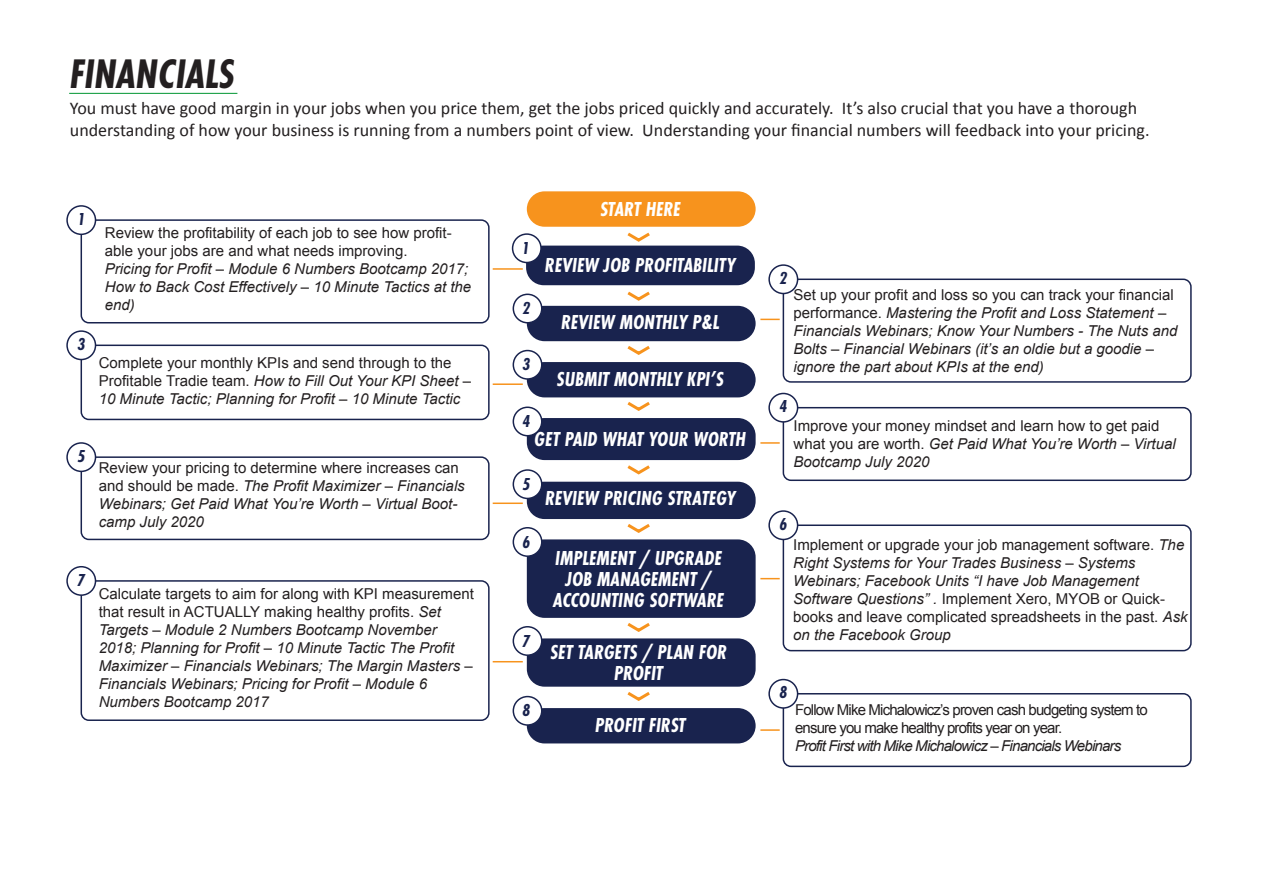
<style>
.page{position:relative;width:1263px;height:893px;background:#fff}
.page>*{position:absolute;margin:0;border:0;box-sizing:border-box;transform-origin:0 0}
.t1{font:italic 700 42.9px "Futura PT Cond";color:#231f20}
.t2{font:italic 700 21px/21px "Futura PT Cond";color:#fff;text-align:center}
.t3{font:18px/21.6px "Calibri";color:#231f20}
.t4{font:italic 700 18px "Futura PT Cond";color:#19234e}
.t5{font:italic 15px/18px "Arial";color:#231f20}
.t6{font:15px/18px "Arial";color:#231f20}
.t7{font:15px/18px "Arial";letter-spacing:-.055em;color:#231f20}
.t8{font:italic 15px "Arial";letter-spacing:-.055em;color:#231f20}
.s1{font-style:normal}
.s2{font-style:italic}
</style>
<div class="page">
<hr style="left:69px;top:93px;width:168px;height:1px;background:#1ca148">
<div style="left:527px;top:191px;width:229px;height:36px;background:#f7931d;border-radius:18px"></div>
<svg style="left:627px;top:232px;width:23px;height:10px"></svg>
<svg style="left:627px;top:291px;width:23px;height:10px"></svg>
<svg style="left:627px;top:346px;width:23px;height:9px"></svg>
<svg style="left:627px;top:402px;width:23px;height:9px"></svg>
<svg style="left:627px;top:465px;width:23px;height:10px"></svg>
<svg style="left:627px;top:524px;width:23px;height:9px"></svg>
<div style="left:526px;top:246px;width:229px;height:39px;background:#19234e;border-radius:18px"></div>
<div style="left:513px;top:234px;width:28px;height:28px;background:#fff;border-radius:50%"></div>
<div style="left:512px;top:233px;width:30px;height:30px;border:2px solid #19234e;border-radius:50%"></div>
<div style="left:527px;top:306px;width:229px;height:35px;background:#19234e;border-radius:18px"></div>
<div style="left:513px;top:294px;width:29px;height:29px;background:#fff;border-radius:50%"></div>
<div style="left:513px;top:294px;width:29px;height:29px;border:2px solid #19234e;border-radius:50%"></div>
<div style="left:527px;top:362px;width:229px;height:35px;background:#19234e;border-radius:18px"></div>
<div style="left:513px;top:351px;width:29px;height:28px;background:#fff;border-radius:50%"></div>
<div style="left:513px;top:350px;width:29px;height:30px;border:2px solid #19234e;border-radius:50%"></div>
<svg style="left:627px;top:692px;width:23px;height:9px"></svg>
<div style="left:527px;top:708px;width:229px;height:35px;background:#19234e;border-radius:18px"></div>
<div style="left:513px;top:697px;width:29px;height:28px;background:#fff;border-radius:50%"></div>
<div style="left:513px;top:696px;width:29px;height:30px;border:2px solid #19234e;border-radius:50%"></div>
<div style="left:527px;top:418px;width:229px;height:42px;background:#19234e;border-radius:18px"></div>
<div style="left:513px;top:407px;width:29px;height:29px;background:#fff;border-radius:50%"></div>
<div style="left:513px;top:406px;width:29px;height:30px;border:2px solid #19234e;border-radius:50%"></div>
<div style="left:527px;top:482px;width:229px;height:37px;background:#19234e;border-radius:18px"></div>
<div style="left:513px;top:470px;width:29px;height:28px;background:#fff;border-radius:50%"></div>
<div style="left:513px;top:469px;width:29px;height:30px;border:2px solid #19234e;border-radius:50%"></div>
<div style="left:527px;top:539px;width:229px;height:79px;background:#19234e;border-radius:18px"></div>
<div style="left:513px;top:528px;width:29px;height:28px;background:#fff;border-radius:50%"></div>
<div style="left:513px;top:527px;width:29px;height:30px;border:2px solid #19234e;border-radius:50%"></div>
<svg style="left:627px;top:623px;width:23px;height:9px"></svg>
<div style="left:527px;top:638px;width:229px;height:49px;background:#19234e;border-radius:18px"></div>
<div style="left:513px;top:627px;width:29px;height:28px;background:#fff;border-radius:50%"></div>
<div style="left:513px;top:626px;width:29px;height:30px;border:2px solid #19234e;border-radius:50%"></div>
<div style="left:66px;top:205px;width:30px;height:30px;border:2px solid #19234e;border-radius:50%"></div>
<svg style="left:80px;top:219px;width:410px;height:105px"></svg>
<div style="left:768px;top:264px;width:30px;height:30px;border:2px solid #19234e;border-radius:50%"></div>
<div style="left:768px;top:393px;width:30px;height:30px;border:2px solid #19234e;border-radius:50%"></div>
<svg style="left:782px;top:406px;width:410px;height:75px"></svg>
<div style="left:768px;top:510px;width:30px;height:30px;border:2px solid #19234e;border-radius:50%"></div>
<svg style="left:782px;top:524px;width:410px;height:128px"></svg>
<div style="left:66px;top:330px;width:30px;height:30px;border:2px solid #19234e;border-radius:50%"></div>
<svg style="left:80px;top:344px;width:410px;height:77px"></svg>
<div style="left:66px;top:442px;width:30px;height:30px;border:2px solid #19234e;border-radius:50%"></div>
<svg style="left:80px;top:456px;width:410px;height:85px"></svg>
<div style="left:66px;top:566px;width:30px;height:30px;border:2px solid #19234e;border-radius:50%"></div>
<svg style="left:80px;top:579px;width:410px;height:142px"></svg>
<div style="left:768px;top:679px;width:30px;height:30px;border:2px solid #19234e;border-radius:50%"></div>
<svg style="left:782px;top:692px;width:410px;height:76px"></svg>
<hr style="left:493px;top:268px;width:30px;height:2px;background:#f7931d">
<svg style="left:760px;top:278px;width:432px;height:105px"></svg>
<hr style="left:760px;top:442px;width:20px;height:2px;background:#f7931d">
<hr style="left:493px;top:502px;width:30px;height:2px;background:#f7931d">
<hr style="left:493px;top:661px;width:30px;height:1px;background:#f7931d">
<svg style="left:760px;top:578px;width:20px;height:1px"></svg>
<hr style="left:760px;top:729px;width:20px;height:2px;background:#f7931d">
<hr style="left:493px;top:383px;width:30px;height:2px;background:#f7931d">
<h1 class="t1" style="left:70px;top:49px;width:166px">FINANCIALS</h1>
<p class="t3" style="left:70px;top:97px;width:1081px">You must have good margin in your jobs when you price them, get the jobs priced quickly and accurately. It’s also crucial that you have a thorough understanding of how your business is running from a numbers point of view. Understanding your financial numbers will feedback into your pricing.</p>
<p class="t4" style="left:77px;top:208px;width:9px">1</p>
<p class="t4" style="left:77px;top:334px;width:9px">3</p>
<p class="t6" style="left:105px;top:224px;width:348px">Review the profitability of each job to see how profit&shy;able your jobs are and what needs improving.</p>
<p class="t5" style="left:105px;top:260px;width:368px">Pricing for Profit – Module 6 Numbers Bootcamp 2017;<br>How to Back Cost Effectively – 10 Minute Tactics at the end)</p>
<p class="t5" style="left:99px;top:354px;width:374px"><span class="s1">Complete your monthly KPIs and send through to the<br>Profitable Tradie team.</span> How to Fill Out Your KPI Sheet –<br>10 Minute Tactic; Planning for Profit – 10 Minute Tactic</p>
<p class="t4" style="left:77px;top:445px;width:9px">5</p>
<p class="t5" style="left:99px;top:459px;width:367px"><span class="s1">Review your pricing to determine where increases can and should be made.</span> The Profit Maximizer – Financials Webinars; Get Paid What You’re Worth – Virtual Boot&shy;camp July 2020</p>
<p class="t4" style="left:77px;top:569px;width:9px">7</p>
<p class="t5" style="left:99px;top:585px;width:377px"><span class="s1">Calculate targets to aim for along with KPI measurement that result in ACTUALLY making healthy profits.</span> Set Targets – Module 2 Numbers Bootcamp November 2018; Planning for Profit – 10 Minute Tactic The Profit Maximizer – Financials Webinars; The Margin Masters – Financials Webinars; Pricing for Profit – Module 6<br>Numbers Bootcamp 2017</p>
<p class="t4" style="left:522px;top:238px;width:9px">1</p>
<p class="t4" style="left:522px;top:298px;width:9px">2</p>
<p class="t4" style="left:522px;top:354px;width:9px">3</p>
<p class="t4" style="left:522px;top:411px;width:9px">4</p>
<h2 class="t2" style="left:600px;top:198px;width:82px">START HERE</h2>
<h2 class="t2" style="left:545px;top:254px;width:192px">REVIEW JOB PROFITABILITY</h2>
<h2 class="t2" style="left:561px;top:312px;width:160px">REVIEW MONTHLY P&amp;L</h2>
<h2 class="t2" style="left:557px;top:368px;width:169px">SUBMIT MONTHLY KPI’S</h2>
<h2 class="t2" style="left:534px;top:428px;width:213px">GET PAID WHAT YOUR WORTH</h2>
<p class="t4" style="left:522px;top:473px;width:9px">5</p>
<p class="t4" style="left:522px;top:531px;width:9px">6</p>
<p class="t4" style="left:522px;top:630px;width:9px">7</p>
<p class="t4" style="left:522px;top:700px;width:9px">8</p>
<h2 class="t2" style="left:545px;top:488px;width:192px">REVIEW PRICING STRATEGY</h2>
<h2 class="t2" style="left:553px;top:547px;width:172px">IMPLEMENT / UPGRADE<br>JOB MANAGEMENT /<br>ACCOUNTING SOFTWARE</h2>
<h2 class="t2" style="left:550px;top:642px;width:178px">SET TARGETS / PLAN FOR<br>PROFIT</h2>
<h2 class="t2" style="left:595px;top:714px;width:92px">PROFIT FIRST</h2>
<p class="t4" style="left:779px;top:268px;width:9px">2</p>
<p class="t5" style="left:794px;top:286px;width:385px"><span class="s1">Set up your profit and loss so you can track your financial performance.</span> Mastering the Profit and Loss Statement – Financials Webinars; Know Your Numbers - The Nuts and Bolts – Financial Webinars (it’s an oldie but a goodie – ignore the part about KPIs at the end)</p>
<p class="t4" style="left:779px;top:396px;width:9px">4</p>
<p class="t6" style="left:794px;top:417px;width:384px">Improve your money mindset and learn how to get paid what you are worth. <span class="s2">Get Paid What You’re Worth – Virtual<br>Bootcamp July 2020</span></p>
<p class="t4" style="left:779px;top:514px;width:9px">6</p>
<p class="t5" style="left:793px;top:536px;width:396px"><span class="s1">Implement or upgrade your job management software.</span> The Right Systems for Your Trades Business – Systems Webinars; Facebook Units “I have Job Management Software Questions” . <span class="s1">Implement Xero, MYOB or Quick&shy;books and leave complicated spreadsheets in the past.</span> Ask on the Facebook Group</p>
<p class="t4" style="left:779px;top:682px;width:9px">8</p>
<p class="t7" style="left:795px;top:701px;width:354px">Follow Mike Michalowicz’s proven cash budgeting system to ensure you make healthy profits year on year.</p>
<p class="t8" style="left:795px;top:736px;width:328px">Profit First with Mike Michalowicz – Financials Webinars</p>
</div>
